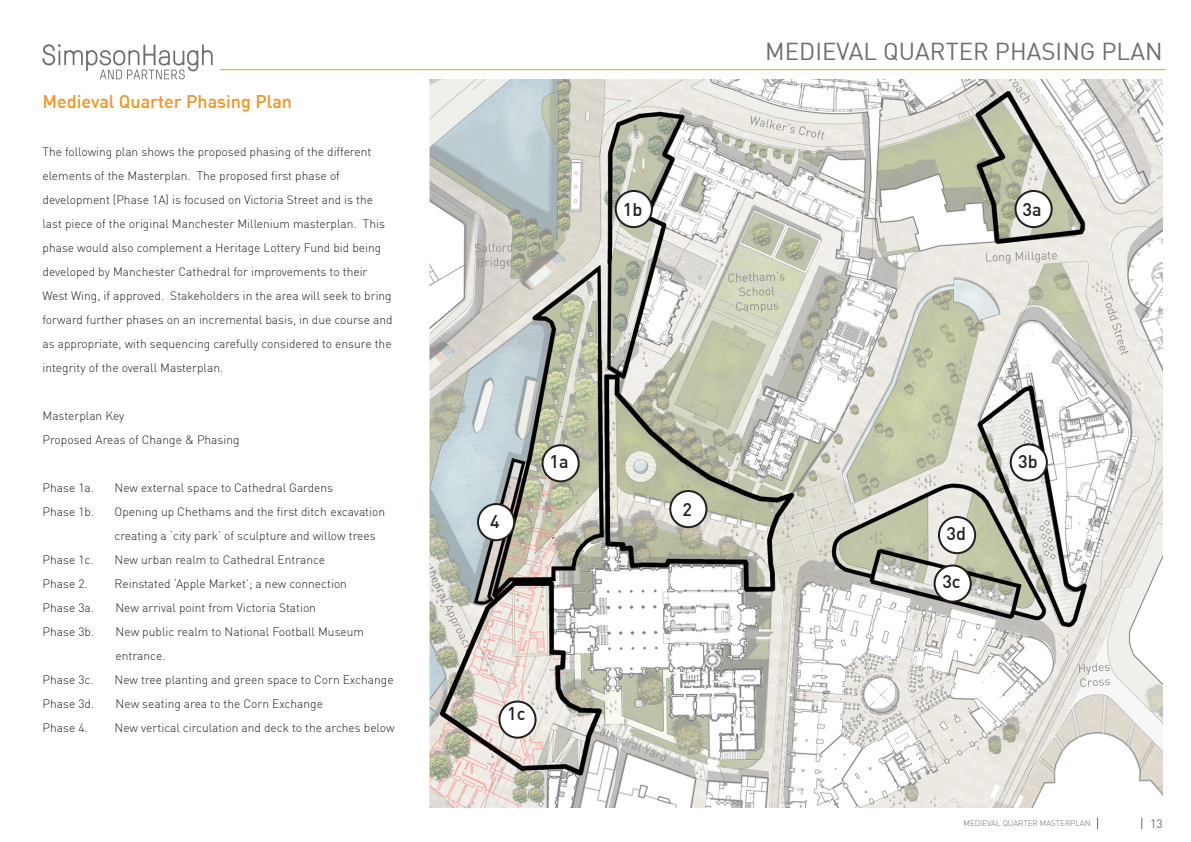
<style>
.page{position:relative;width:1191px;height:842px;background:#fff}
.page>*{position:absolute;margin:0;border:0;box-sizing:border-box;transform-origin:0 0}
.t1{font:24px "DIN";color:#6c6d70}
.t2{font:500 18px "DIN";color:#f7931d}
.t3{font:500 18px "DIN";color:#231f20}
.t4{font:300 12px/24px "DIN";color:#231f20}
.t5{font:12px "DIN";color:#6c6d70}
.t6{font:300 8px "DIN";color:#6c6d70}
</style>
<div class="page">
<hr style="left:220px;top:69px;width:945px;height:1px;background:#f7931d">
<svg style="left:43px;top:44px;width:170px;height:35px"></svg>
<img style="left:429px;top:80px;width:733px;height:727px">
<div style="left:615px;top:191px;width:37px;height:36px;background:#fff;border-radius:50%"></div>
<div style="left:614px;top:190px;width:39px;height:38px;border:2px solid #231f20;border-radius:50%"></div>
<div style="left:499px;top:701px;width:36px;height:37px;background:#fff;border-radius:50%"></div>
<div style="left:498px;top:700px;width:38px;height:39px;border:2px solid #231f20;border-radius:50%"></div>
<div style="left:542px;top:445px;width:36px;height:36px;background:#fff;border-radius:50%"></div>
<div style="left:541px;top:444px;width:38px;height:38px;border:2px solid #231f20;border-radius:50%"></div>
<div style="left:478px;top:504px;width:36px;height:36px;background:#fff;border-radius:50%"></div>
<div style="left:477px;top:503px;width:38px;height:38px;border:2px solid #231f20;border-radius:50%"></div>
<div style="left:670px;top:491px;width:36px;height:36px;background:#fff;border-radius:50%"></div>
<div style="left:669px;top:490px;width:38px;height:38px;border:2px solid #231f20;border-radius:50%"></div>
<div style="left:939px;top:517px;width:36px;height:36px;background:#fff;border-radius:50%"></div>
<div style="left:938px;top:516px;width:38px;height:38px;border:2px solid #231f20;border-radius:50%"></div>
<div style="left:934px;top:565px;width:36px;height:37px;background:#fff;border-radius:50%"></div>
<div style="left:933px;top:564px;width:38px;height:39px;border:2px solid #231f20;border-radius:50%"></div>
<div style="left:1010px;top:444px;width:36px;height:36px;background:#fff;border-radius:50%"></div>
<div style="left:1009px;top:443px;width:38px;height:38px;border:2px solid #231f20;border-radius:50%"></div>
<div style="left:1015px;top:191px;width:36px;height:36px;background:#fff;border-radius:50%"></div>
<div style="left:1014px;top:190px;width:38px;height:38px;border:2px solid #231f20;border-radius:50%"></div>
<p class="t2" style="left:43px;top:90px;width:251px">Medieval Quarter Phasing Plan</p>
<p class="t4" style="left:43px;top:140px;width:352px">The following plan shows the proposed phasing of the different elements of the Masterplan. The proposed first phase of development (Phase 1A) is focused on Victoria Street and is the last piece of the original Manchester Millenium masterplan. This phase would also complement a Heritage Lottery Fund bid being developed by Manchester Cathedral for improvements to their West Wing, if approved. Stakeholders in the area will seek to bring forward further phases on an incremental basis, in due course and as appropriate, with sequencing carefully considered to ensure the integrity of the overall Masterplan.</p>
<p class="t4" style="left:43px;top:404px;width:83px">Masterplan Key</p>
<p class="t4" style="left:43px;top:428px;width:199px">Proposed Areas of Change &amp; Phasing</p>
<p class="t4" style="left:43px;top:476px;width:53px">Phase 1a.</p>
<p class="t4" style="left:115px;top:476px;width:220px">New external space to Cathedral Gardens</p>
<p class="t4" style="left:43px;top:500px;width:53px">Phase 1b.</p>
<p class="t4" style="left:115px;top:500px;width:272px">Opening up Chethams and the first ditch excavation creating a ‘city park’ of sculpture and willow trees</p>
<p class="t4" style="left:43px;top:548px;width:53px">Phase 1c.</p>
<p class="t4" style="left:115px;top:548px;width:212px">New urban realm to Cathedral Entrance</p>
<p class="t4" style="left:43px;top:572px;width:47px">Phase 2.</p>
<p class="t4" style="left:115px;top:572px;width:234px">Reinstated ‘Apple Market’; a new connection</p>
<p class="t4" style="left:43px;top:596px;width:53px">Phase 3a.</p>
<p class="t4" style="left:115px;top:596px;width:202px">New arrival point from Victoria Station</p>
<p class="t4" style="left:43px;top:620px;width:53px">Phase 3b.</p>
<p class="t4" style="left:116px;top:620px;width:250px">New public realm to National Football Museum entrance.</p>
<p class="t4" style="left:43px;top:668px;width:53px">Phase 3c.</p>
<p class="t4" style="left:115px;top:668px;width:280px">New tree planting and green space to Corn Exchange</p>
<p class="t4" style="left:43px;top:692px;width:53px">Phase 3d.</p>
<p class="t4" style="left:116px;top:692px;width:209px">New seating area to the Corn Exchange</p>
<p class="t4" style="left:43px;top:716px;width:47px">Phase 4.</p>
<p class="t4" style="left:115px;top:716px;width:282px">New vertical circulation and deck to the arches below</p>
<p class="t3" style="left:623px;top:198px;width:21px">1b</p>
<p class="t1" style="left:765px;top:36px;width:399px">MEDIEVAL QUARTER PHASING PLAN</p>
<p class="t3" style="left:1022px;top:198px;width:21px">3a</p>
<p class="t3" style="left:490px;top:510px;width:11px">4</p>
<p class="t3" style="left:549px;top:450px;width:21px">1a</p>
<p class="t3" style="left:507px;top:702px;width:20px">1c</p>
<p class="t3" style="left:682px;top:498px;width:11px">2</p>
<p class="t3" style="left:946px;top:522px;width:21px">3d</p>
<p class="t3" style="left:942px;top:570px;width:20px">3c</p>
<p class="t3" style="left:1018px;top:450px;width:21px">3b</p>
<p class="t6" style="left:963px;top:818px;width:129px">MEDIEVAL QUARTER MASTERPLAN</p>
<p class="t5" style="left:1150px;top:816px;width:14px">13</p>
</div>
